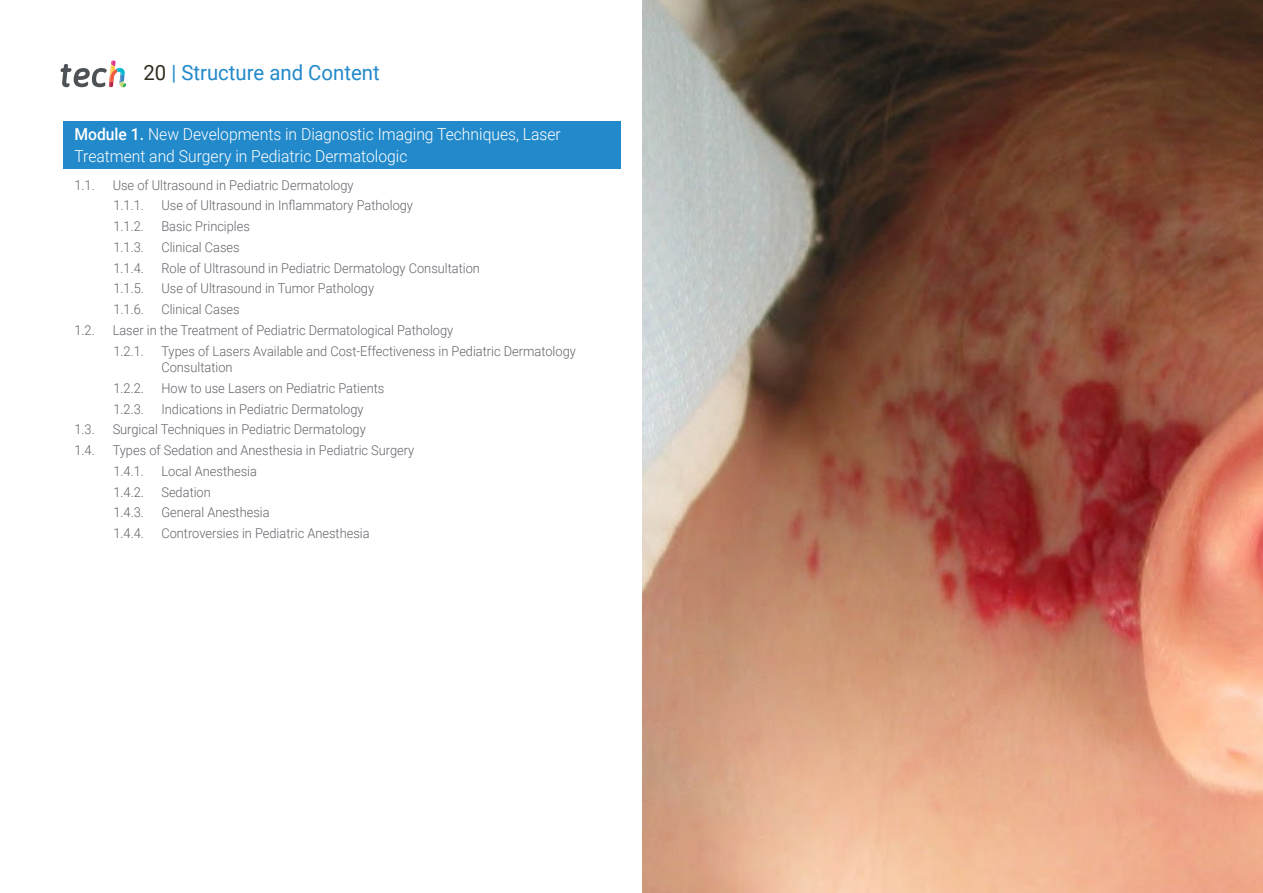
<style>
.page{position:relative;width:1263px;height:893px;background:#fff}
.page>*{position:absolute;margin:0;border:0;box-sizing:border-box;transform-origin:0 0}
.t1{font:21px "Roboto";color:#2289ca}
.t2{font:300 16.5px/22.5px "Roboto";color:#fff;scale:.95 1}
.t3{font:300 13.5px/20.7px "Roboto";color:#61646a;scale:.95 1}
.s1{color:#312e20}
.s2{font-weight:500}
</style>
<div class="page">
<div style="left:63px;top:121px;width:558px;height:48px;background:#2289ca"></div>
<img style="left:642px;top:0;width:621px;height:893px">
<svg style="left:61px;top:61px;width:65px;height:27px"></svg>
<h1 class="t1" style="left:144px;top:57px;width:238px"><span class="s1">20</span> | Structure and Content</h1>
<p class="t2" style="left:74px;top:122px;width:513px"><span class="s2">Module 1.</span> New Developments in Diagnostic Imaging Techniques, Laser<br>Treatment and Surgery in Pediatric Dermatologic</p>
<p class="t3" style="left:74px;top:174px;width:23px">1.1.</p>
<p class="t3" style="left:113px;top:174px;width:255px">Use of Ultrasound in Pediatric Dermatology<br>1.1.1.</p>
<p class="t3" style="left:161px;top:195px;width:266px">Use of Ultrasound in Inflammatory Pathology</p>
<p class="t3" style="left:113px;top:215px;width:34px">1.1.2.</p>
<p class="t3" style="left:161px;top:215px;width:95px">Basic Principles</p>
<p class="t3" style="left:113px;top:236px;width:34px">1.1.3.</p>
<p class="t3" style="left:161px;top:236px;width:84px">Clinical Cases</p>
<p class="t3" style="left:113px;top:257px;width:34px">1.1.4.</p>
<p class="t3" style="left:161px;top:257px;width:337px">Role of Ultrasound in Pediatric Dermatology Consultation</p>
<p class="t3" style="left:113px;top:278px;width:34px">1.1.5.</p>
<p class="t3" style="left:161px;top:278px;width:225px">Use of Ultrasound in Tumor Pathology</p>
<p class="t3" style="left:113px;top:298px;width:34px">1.1.6.</p>
<p class="t3" style="left:161px;top:298px;width:84px">Clinical Cases</p>
<p class="t3" style="left:74px;top:319px;width:23px">1.2.</p>
<p class="t3" style="left:113px;top:319px;width:360px">Laser in the Treatment of Pediatric Dermatological Pathology<br>1.2.1.</p>
<p class="t3" style="left:161px;top:342px;width:438px;line-height:16.5px">Types of Lasers Available and Cost-Effectiveness in Pediatric Dermatology<br>Consultation</p>
<p class="t3" style="left:113px;top:377px;width:34px">1.2.2.</p>
<p class="t3" style="left:161px;top:377px;width:236px">How to use Lasers on Pediatric Patients</p>
<p class="t3" style="left:113px;top:398px;width:34px">1.2.3.</p>
<p class="t3" style="left:161px;top:398px;width:214px">Indications in Pediatric Dermatology</p>
<p class="t3" style="left:74px;top:419px;width:23px">1.3.</p>
<p class="t3" style="left:113px;top:419px;width:268px">Surgical Techniques in Pediatric Dermatology</p>
<p class="t3" style="left:74px;top:439px;width:23px">1.4.</p>
<p class="t3" style="left:113px;top:439px;width:319px">Types of Sedation and Anesthesia in Pediatric Surgery<br>1.4.1.</p>
<p class="t3" style="left:161px;top:460px;width:102px">Local Anesthesia</p>
<p class="t3" style="left:113px;top:481px;width:34px">1.4.2.</p>
<p class="t3" style="left:161px;top:481px;width:54px">Sedation</p>
<p class="t3" style="left:113px;top:502px;width:34px">1.4.3.</p>
<p class="t3" style="left:161px;top:502px;width:115px">General Anesthesia</p>
<p class="t3" style="left:113px;top:522px;width:34px">1.4.4.</p>
<p class="t3" style="left:161px;top:522px;width:221px">Controversies in Pediatric Anesthesia</p>
</div>
